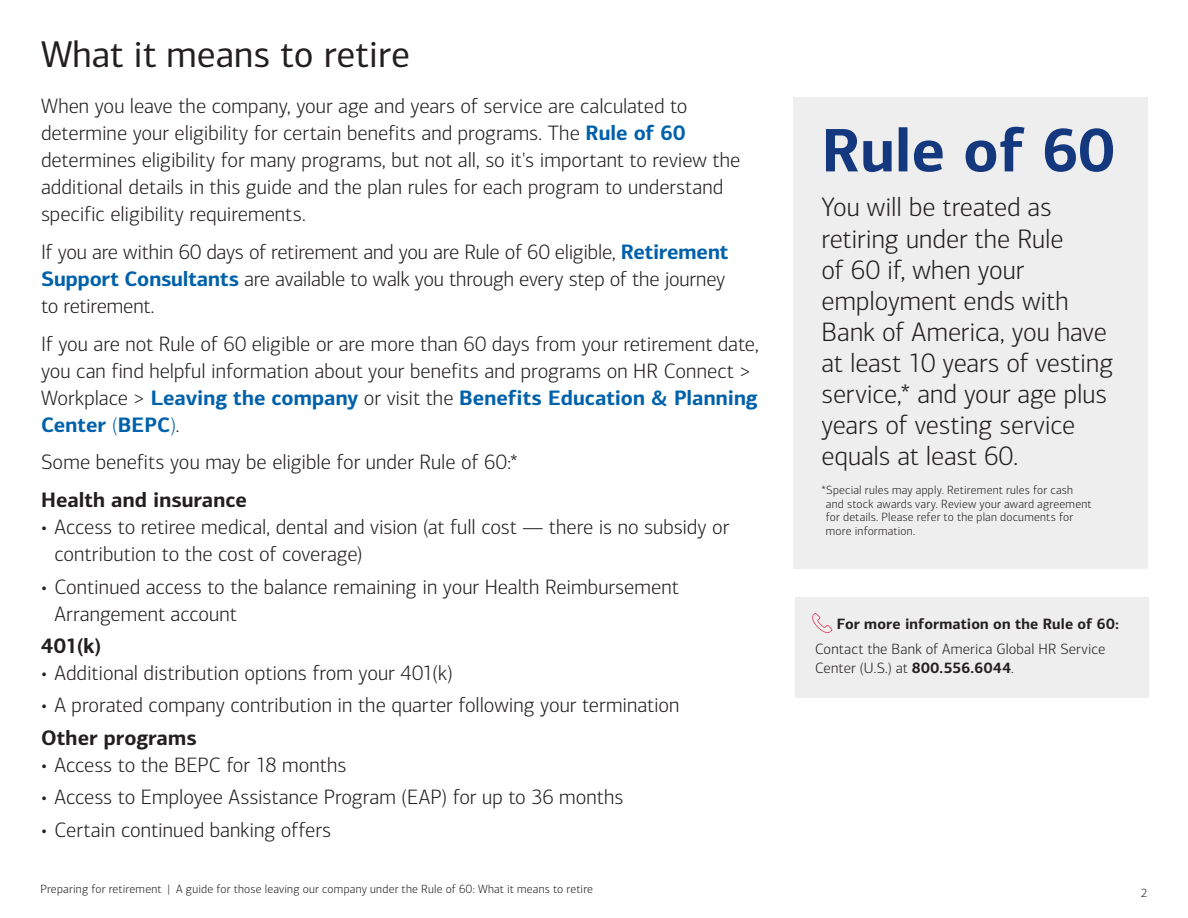
<style>
.page{position:relative;width:1188px;height:918px;background:#fff}
.page>*{position:absolute;margin:0;border:0;box-sizing:border-box;transform-origin:0 0}
.t1{font:700 61.65px "Connections";color:#13387e}
.t2{font:37.5px "Connections";color:#231f20}
.t3{font:300 27px/31px "Connections";letter-spacing:-.005em;color:#231f20}
.t4{font:300 21px/27px "Connections";letter-spacing:-.005em;color:#231f20}
.t5{font:700 21px "Connections";letter-spacing:.005em;color:#231f20}
.t6{font:300 15px/19.5px "Connections";letter-spacing:.01em;color:#231f20}
.t7{font:700 15px "Connections";letter-spacing:.01em;color:#231f20}
.t8{font:300 12px/13.5px "Connections";letter-spacing:.02em;color:#231f20}
.s1{font-weight:700;color:#0061ab}
.s2{color:#0061ab}
.s3{font-weight:700}
</style>
<div class="page">
<div style="left:794px;top:97px;width:354px;height:472px;background:#eeeeef"></div>
<div style="left:795px;top:597px;width:354px;height:101px;background:#eeeeef"></div>
<svg style="left:812px;top:613px;width:20px;height:20px"></svg>
<h2 class="t2" style="left:41px;top:32px;width:370px">What it means to retire</h2>
<p class="t4" style="left:41px;top:93px;width:701px">When you leave the company, your age and years of service are calculated to determine your eligibility for certain benefits and programs. The <span class="s1">Rule of 60 </span>determines eligibility for many programs, but not all, so it's important to review the additional details in this guide and the plan rules for each program to understand specific eligibility requirements.</p>
<p class="t4" style="left:41px;top:238px;width:689px">If you are within 60 days of retirement and you are Rule of 60 eligible, <span class="s1">Retirement<br>Support Consultants</span> are available to walk you through every step of the journey to retirement.</p>
<p class="t4" style="left:41px;top:330px;width:719px">If you are not Rule of 60 eligible or are more than 60 days from your retirement date, you can find helpful information about your benefits and programs on HR Connect &gt; Workplace &gt; <span class="s1">Leaving the company</span> or visit the <span class="s1">Benefits Education &amp; Planning Center</span> <span class="s2">(</span><span class="s1">BEPC</span><span class="s2">)</span>.</p>
<p class="t4" style="left:41px;top:449px;width:478px">Some benefits you may be eligible for under Rule of 60:*</p>
<p class="t5" style="left:41px;top:487px;width:207px">Health and insurance</p>
<p class="t4" style="left:55px;top:514px;width:676px;text-indent:-14px">• Access to retiree medical, dental and vision (at full cost — there is no subsidy or contribution to the cost of coverage)</p>
<p class="t4" style="left:55px;top:573px;width:626px;text-indent:-14px">• Continued access to the balance remaining in your Health Reimbursement<br>Arrangement account</p>
<p class="t5" style="left:41px;top:633px;width:62px">401(k)</p>
<p class="t4" style="left:41px;top:660px;width:413px">• Additional distribution options from your 401(k)</p>
<p class="t4" style="left:41px;top:692px;width:640px">• A prorated company contribution in the quarter following your termination</p>
<p class="t5" style="left:41px;top:725px;width:157px">Other programs</p>
<p class="t4" style="left:41px;top:751px;width:307px">• Access to the BEPC for 18 months</p>
<p class="t4" style="left:41px;top:784px;width:584px">• Access to Employee Assistance Program (EAP) for up to 36 months</p>
<p class="t4" style="left:41px;top:816px;width:292px">• Certain continued banking offers</p>
<p class="t8" style="left:40px;top:882px;width:554px">Preparing for retirement | A guide for those leaving our company under the Rule of 60: What it means to retire</p>
<h1 class="t1" style="left:822px;top:112px;width:295px">Rule of 60</h1>
<p class="t3" style="left:822px;top:192px;width:293px">You will be treated as retiring under the Rule<br>of 60 if, when your employment ends with<br>Bank of America, you have at least 10 years of vesting service,* and your age plus years of vesting service equals at least 60.</p>
<p class="t8" style="left:826px;top:484px;width:267px;text-indent:-4px">*Special rules may apply. Retirement rules for cash and stock awards vary. Review your award agreement for details. Please refer to the plan documents for more information.</p>
<p class="t7" style="left:837px;top:614px;width:284px">For more information on the Rule of 60:</p>
<p class="t6" style="left:815px;top:639px;width:292px">Contact the Bank of America Global HR Service<br>Center (U.S.) at <span class="s3">800.556.6044</span>.</p>
<p class="t8" style="left:1141px;top:887px;width:8px">2</p>
</div>
